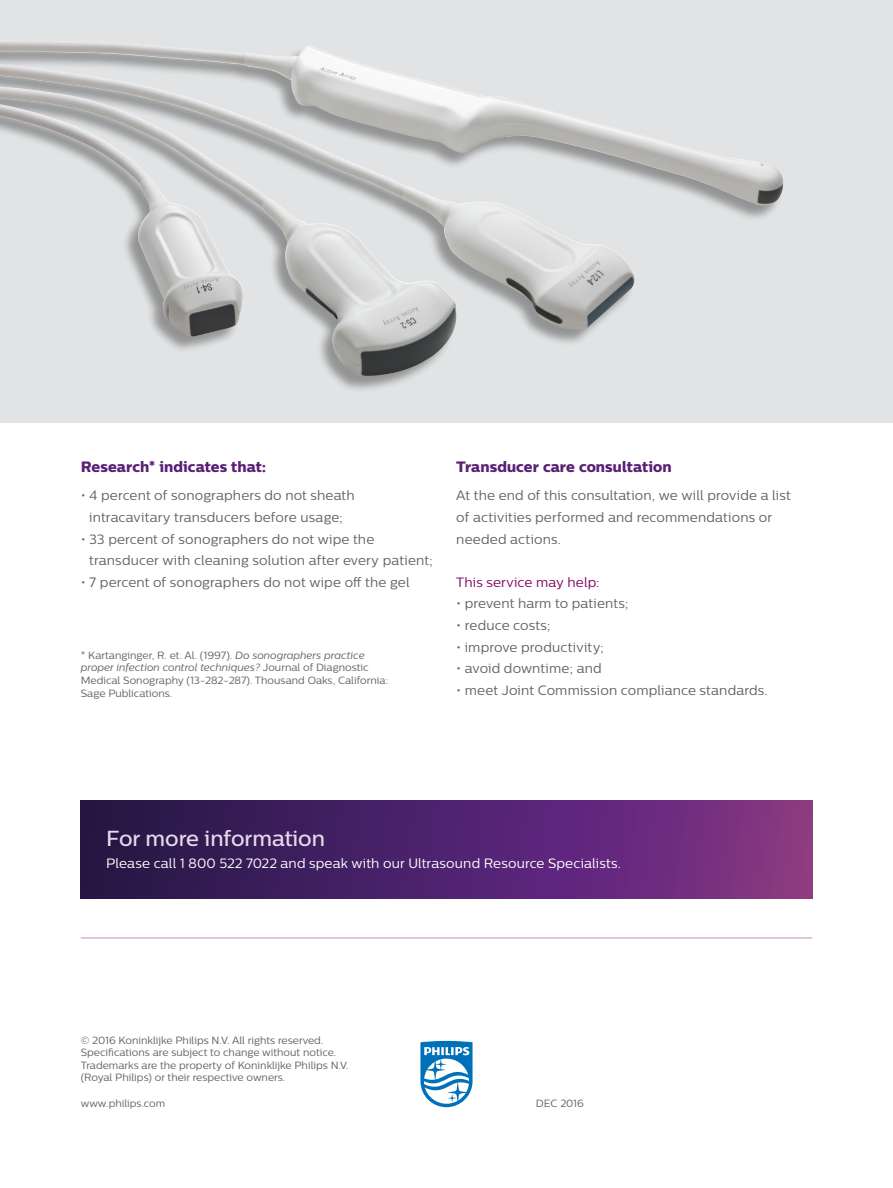
<style>
.page{position:relative;width:893px;height:1188px;background:#fff}
.page>*{position:absolute;margin:0;border:0;box-sizing:border-box;transform-origin:0 0}
.t1{font:500 21.75px "Centrale Sans";letter-spacing:-.005em;color:#e7d8ea}
.t2{font:15px "Centrale Sans X Bold";letter-spacing:.005em;color:#5a2074}
.t3{font:13.5px/21.6px "Centrale Sans";letter-spacing:.01em;color:#626364}
.t4{font:13.5px "Centrale Sans";letter-spacing:.01em;color:#fff}
.t5{font:13.5px "Centrale Sans";letter-spacing:.01em;color:#830560}
.t6{font:10.5px/12.6px "Centrale Sans";color:#626364}
.s1{font-style:italic}
</style>
<div class="page">
<svg style="left:420px;top:1041px;width:52px;height:66px"></svg>
<hr style="left:81px;top:938px;width:731px;height:1px;background:#c18dbc">
<div style="left:0;top:0;width:893px;height:422px;background:#e2e3e4"></div>
<div style="left:0;top:41px;width:783px;height:352px;background:#000;opacity:.35"></div>
<img style="left:0;top:41px;width:784px;height:290px">
<div style="left:81px;top:801px;width:731px;height:97px;background:linear-gradient(to right,#201448,#84348d)"></div>
<p class="t2" style="left:81px;top:458px;width:187px">Research* indicates that:</p>
<p class="t3" style="left:81px;top:485px;width:275px;text-align:center">• 4 percent of sonographers do not sheath intracavitary transducers before usage;</p>
<p class="t3" style="left:89px;top:528px;width:345px;text-indent:-9px">• 33 percent of sonographers do not wipe the transducer with cleaning solution after every patient;</p>
<p class="t3" style="left:81px;top:571px;width:330px">• 7 percent of sonographers do not wipe off the gel</p>
<p class="t6" style="left:81px;top:649px;width:309px">* Kartanginger, R. et. Al. (1997). <span class="s1">Do sonographers practice proper infection control techniques?</span> Journal of Diagnostic Medical Sonography (13-282-287). Thousand Oaks, California:<br>Sage Publications.</p>
<p class="t2" style="left:456px;top:458px;width:217px">Transducer care consultation</p>
<p class="t3" style="left:456px;top:485px;width:336px">At the end of this consultation, we will provide a list of activities performed and recommendations or needed actions.</p>
<p class="t5" style="left:456px;top:574px;width:145px">This service may help:</p>
<p class="t3" style="left:456px;top:593px;width:174px">• prevent harm to patients;</p>
<p class="t3" style="left:456px;top:614px;width:96px">• reduce costs;</p>
<p class="t3" style="left:456px;top:636px;width:149px">• improve productivity;</p>
<p class="t3" style="left:456px;top:658px;width:147px">• avoid downtime; and</p>
<p class="t3" style="left:456px;top:679px;width:313px">• meet Joint Commission compliance standards.</p>
<h1 class="t1" style="left:106px;top:826px;width:220px">For more information</h1>
<p class="t4" style="left:106px;top:855px;width:516px">Please call 1 800 522 7022 and speak with our Ultrasound Resource Specialists.</p>
<p class="t6" style="left:81px;top:1033px;width:269px">© 2016 Koninklijke Philips N.V. All rights reserved.<br>Specifications are subject to change without notice.<br>Trademarks are the property of Koninklijke Philips N.V. (Royal Philips) or their respective owners.</p>
<p class="t6" style="left:81px;top:1096px;width:86px">www.philips.com</p>
<p class="t6" style="left:536px;top:1096px;width:50px">DEC 2016</p>
</div>
